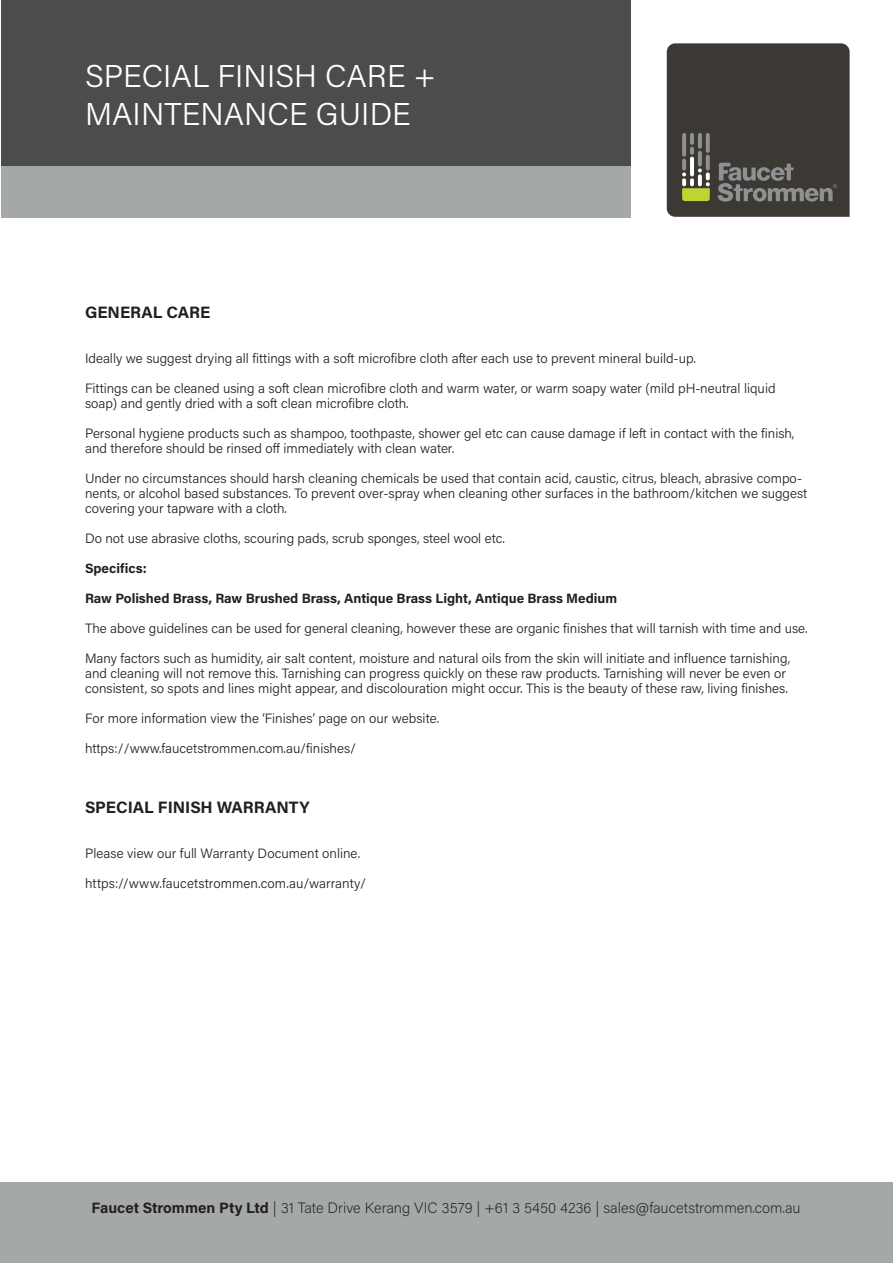
<style>
.page{position:relative;width:893px;height:1263px;background:#fff}
.page>*{position:absolute;margin:0;border:0;box-sizing:border-box;transform-origin:0 0}
.t1{font:300 31.5px/37.8px "Acumin Pro";color:#fff}
.t2{font:700 16.5px "Acumin Pro";letter-spacing:-.005em;color:#231f20}
.t3{font:200 15px "Acumin Pro";color:#231f20}
.t4{font:300 13.5px/15px "Acumin Pro";color:#231f20}
.t5{font:700 13.5px "Acumin Pro";color:#231f20}
.s1{font-weight:700}
</style>
<div class="page">
<div style="left:1px;top:1px;width:630px;height:165px;background:#4b4c4d"></div>
<svg style="left:667px;top:43px;width:183px;height:174px;background:#45433d"></svg>
<div style="left:1px;top:166px;width:630px;height:52px;background:#a5a8a9"></div>
<div style="left:1px;top:1182px;width:892px;height:81px;background:#a5a8a9"></div>
<h1 class="t1" style="left:85px;top:56px;width:352px">SPECIAL FINISH CARE +<br>MAINTENANCE GUIDE</h1>
<p class="t2" style="left:85px;top:301px;width:127px">GENERAL CARE</p>
<p class="t4" style="left:85px;top:351px;width:612px">Ideally we suggest drying all fittings with a soft microfibre cloth after each use to prevent mineral build-up.</p>
<p class="t4" style="left:85px;top:381px;width:692px">Fittings can be cleaned using a soft clean microfibre cloth and warm water, or warm soapy water (mild pH-neutral liquid soap) and gently dried with a soft clean microfibre cloth.</p>
<p class="t4" style="left:85px;top:426px;width:711px">Personal hygiene products such as shampoo, toothpaste, shower gel etc can cause damage if left in contact with the finish, and therefore should be rinsed off immediately with clean water.</p>
<p class="t4" style="left:85px;top:471px;width:724px">Under no circumstances should harsh cleaning chemicals be used that contain acid, caustic, citrus, bleach, abrasive compo&shy;nents, or alcohol based substances. To prevent over-spray when cleaning other surfaces in the bathroom/kitchen we suggest covering your tapware with a cloth.</p>
<p class="t4" style="left:85px;top:531px;width:422px">Do not use abrasive cloths, scouring pads, scrub sponges, steel wool etc.</p>
<p class="t5" style="left:85px;top:559px;width:63px">Specifics:</p>
<p class="t5" style="left:85px;top:589px;width:534px">Raw Polished Brass, Raw Brushed Brass, Antique Brass Light, Antique Brass Medium</p>
<p class="t4" style="left:85px;top:621px;width:724px">The above guidelines can be used for general cleaning, however these are organic finishes that will tarnish with time and use.</p>
<p class="t4" style="left:85px;top:651px;width:707px">Many factors such as humidity, air salt content, moisture and natural oils from the skin will initiate and influence tarnishing, and cleaning will not remove this. Tarnishing can progress quickly on these raw products. Tarnishing will never be even or consistent, so spots and lines might appear, and discolouration might occur. This is the beauty of these raw, living finishes.</p>
<p class="t4" style="left:85px;top:710px;width:356px">For more information view the ‘Finishes’ page on our website.</p>
<p class="t4" style="left:85px;top:740px;width:273px">https://www.faucetstrommen.com.au/finishes/</p>
<p class="t2" style="left:85px;top:796px;width:226px">SPECIAL FINISH WARRANTY</p>
<p class="t4" style="left:85px;top:846px;width:277px">Please view our full Warranty Document online.</p>
<p class="t4" style="left:85px;top:876px;width:282px">https://www.faucetstrommen.com.au/warranty/</p>
<p class="t3" style="left:92px;top:1197px;width:711px"><span class="s1">Faucet Strommen Pty Ltd</span> | 31 Tate Drive Kerang VIC 3579 | +61 3 5450 4236 | sales@faucetstrommen.com.au</p>
</div>
